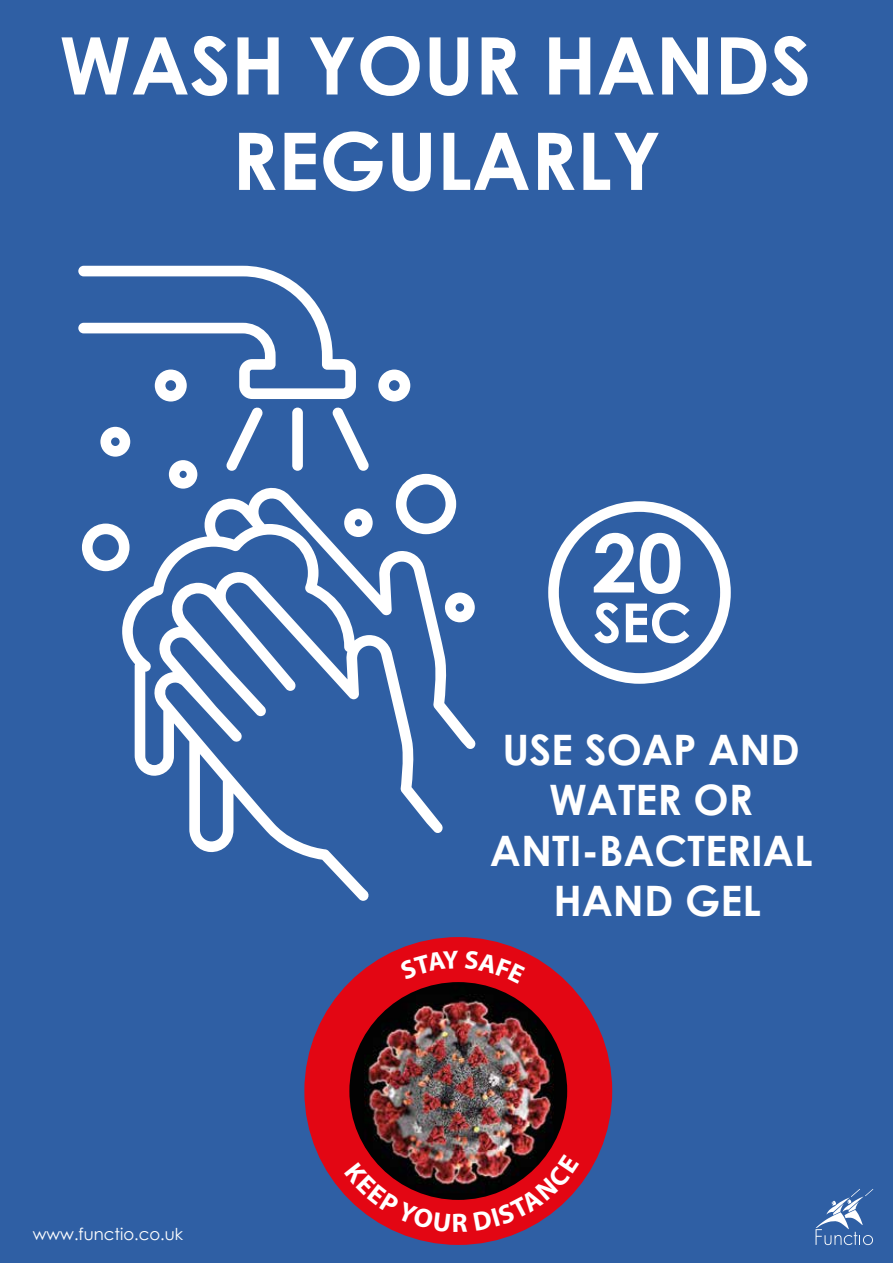
<style>
.page{position:relative;width:893px;height:1263px;background:#2f5fa4}
.page>*{position:absolute;margin:0;border:0;box-sizing:border-box;transform-origin:0 0}
.t1{font:700 81px "Century Gothic";color:#fff}
.t2{font:700 79.5px/95.4px "Century Gothic";color:#fff;text-align:center}
.t3{font:700 54px "Century Gothic";color:#fff}
.t4{font:700 42px/50.4px "Century Gothic";color:#fff;text-align:center}
.t5{font:16.5px "Century Gothic";color:#fff}
</style>
<div class="page">
<img style="left:335px;top:968px;width:249px;height:231px">
<div style="left:304px;top:937px;width:308px;height:308px;border:45px solid #e30613;border-radius:50%"></div>
<svg style="left:815px;top:1189px;width:58px;height:56px"></svg>
<svg style="left:548px;top:501px;width:183px;height:183px"></svg>
<svg style="left:78px;top:266px;width:278px;height:135px"></svg>
<svg style="left:402px;top:474px;width:48px;height:11px"></svg>
<svg style="left:378px;top:370px;width:32px;height:31px"></svg>
<svg style="left:169px;top:460px;width:28px;height:25px"></svg>
<svg style="left:82px;top:524px;width:40px;height:47px"></svg>
<svg style="left:100px;top:427px;width:30px;height:30px"></svg>
<div style="left:292px;top:408px;width:11px;height:63px;background:#fff;border-radius:5px"></div>
<svg style="left:226px;top:407px;width:37px;height:64px"></svg>
<svg style="left:332px;top:407px;width:37px;height:64px"></svg>
<svg style="left:122px;top:485px;width:354px;height:416px"></svg>
<svg style="left:344px;top:1162px;width:123px;height:70px;background:#9f1423"></svg>
<svg style="left:473px;top:1154px;width:106px;height:77px;background:#9e1727"></svg>
<div style="left:400px;top:951px;width:59px;height:29px;background:#e30613"></div>
<div style="left:465px;top:951px;width:61px;height:33px;background:#e30613"></div>
<h2 class="t2" style="left:59px;top:14px;width:754px">WASH YOUR HANDS<br>REGULARLY</h2>
<h1 class="t1" style="left:592px;top:502px;width:92px">20</h1>
<p class="t3" style="left:593px;top:582px;width:100px">SEC</p>
<p class="t5" style="left:33px;top:1222px;width:152px">www.functio.co.uk</p>
<p class="t4" style="left:490px;top:723px;width:324px">USE SOAP AND<br>WATER OR<br>ANTI-BACTERIAL<br>HAND GEL</p>
</div>
